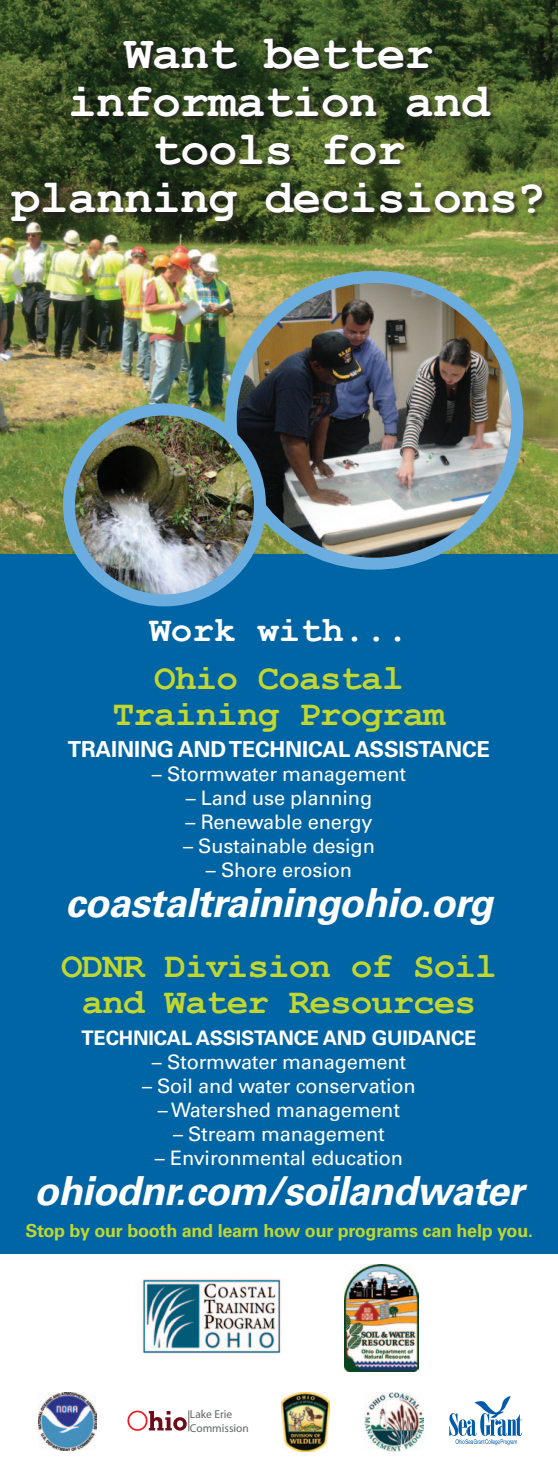
<style>
.page{position:relative;width:558px;height:1476px;background:#fff}
.page>*{position:absolute;margin:0;border:0;box-sizing:border-box;transform-origin:0 0}
.t1{font:700 48px/48px "Courier New";letter-spacing:-.015em;color:#fff;text-align:center}
.t2{font:italic 700 40px "Univers LT Std";letter-spacing:-.015em;color:#fff}
.t3{font:700 36px "Courier New";letter-spacing:-.025em;color:#c1d72f}
.t4{font:700 36px "Courier New";color:#fff}
.t5{font:700 22px "Univers LT Std";letter-spacing:-.01em;color:#fff}
.t6{font:20px "Univers LT Std";letter-spacing:-.01em;color:#fff}
.t7{font:700 20px "Univers LT Std";letter-spacing:-.01em;color:#fff}
.t8{font:700 18px "Univers LT Std";letter-spacing:-.015em;color:#c1d72f}
.t9{font:11.4px/13.8px "Myriad";color:#626466}
</style>
<div class="page">
<div style="left:0;top:0;width:558px;height:1253px;background:#0065a4"></div>
<img style="left:0;top:0;width:558px;height:553px">
<div style="left:12px;top:40px;width:535px;height:187px;background:#231f20;opacity:.75"></div>
<svg style="left:127px;top:1410px;width:62px;height:21px"></svg>
<img style="left:365px;top:1392px;width:58px;height:60px">
<img style="left:282px;top:1392px;width:47px;height:60px">
<img style="left:38px;top:1392px;width:58px;height:58px">
<svg style="left:449px;top:1396px;width:73px;height:49px"></svg>
<img style="left:231px;top:277px;width:286px;height:287px;border-radius:143px">
<div style="left:225px;top:271px;width:298px;height:299px;border:12px solid #6caddf;border-radius:50%"></div>
<img style="left:69px;top:409px;width:191px;height:191px;border-radius:95px">
<div style="left:63px;top:403px;width:203px;height:203px;border:12px solid #6caddf;border-radius:50%"></div>
<img style="left:142px;top:1279px;width:139px;height:75px">
<img style="left:344px;top:1265px;width:75px;height:106px">
<p class="t1" style="left:68px;top:28px;width:423px">Want better information and tools for</p>
<p class="t1" style="left:12px;top:172px;width:536px">planning decisions?</p>
<p class="t4" style="left:149px;top:607px;width:261px">Work with...</p>
<p class="t3" style="left:154px;top:655px;width:251px">Ohio Coastal</p>
<p class="t3" style="left:113px;top:691px;width:334px">Training Program</p>
<p class="t5" style="left:68px;top:736px;width:424px">TRAINING AND TECHNICAL ASSISTANCE</p>
<p class="t6" style="left:152px;top:762px;width:256px">– Stormwater management</p>
<p class="t6" style="left:186px;top:786px;width:188px">– Land use planning</p>
<p class="t6" style="left:186px;top:810px;width:188px">– Renewable energy</p>
<p class="t6" style="left:183px;top:834px;width:193px">– Sustainable design</p>
<p class="t6" style="left:206px;top:858px;width:148px">– Shore erosion</p>
<p class="t2" style="left:65px;top:879px;width:429px">coastaltrainingohio.org</p>
<p class="t3" style="left:61px;top:943px;width:437px">ODNR Division of Soil</p>
<p class="t3" style="left:82px;top:979px;width:396px">and Water Resources</p>
<p class="t7" style="left:82px;top:1026px;width:396px">TECHNICAL ASSISTANCE AND GUIDANCE</p>
<p class="t6" style="left:152px;top:1050px;width:256px">– Stormwater management</p>
<p class="t6" style="left:142px;top:1074px;width:275px">– Soil and water conservation</p>
<p class="t6" style="left:158px;top:1098px;width:244px">– Watershed management</p>
<p class="t6" style="left:173px;top:1122px;width:213px">– Stream management</p>
<p class="t6" style="left:155px;top:1146px;width:250px">– Environmental education</p>
<p class="t2" style="left:34px;top:1167px;width:491px">ohiodnr.com/soilandwater</p>
<p class="t8" style="left:25px;top:1220px;width:509px">Stop by our booth and learn how our programs can help you.</p>
<p class="t9" style="left:190px;top:1408px;width:60px">Lake Erie<br>Commission</p>
</div>
